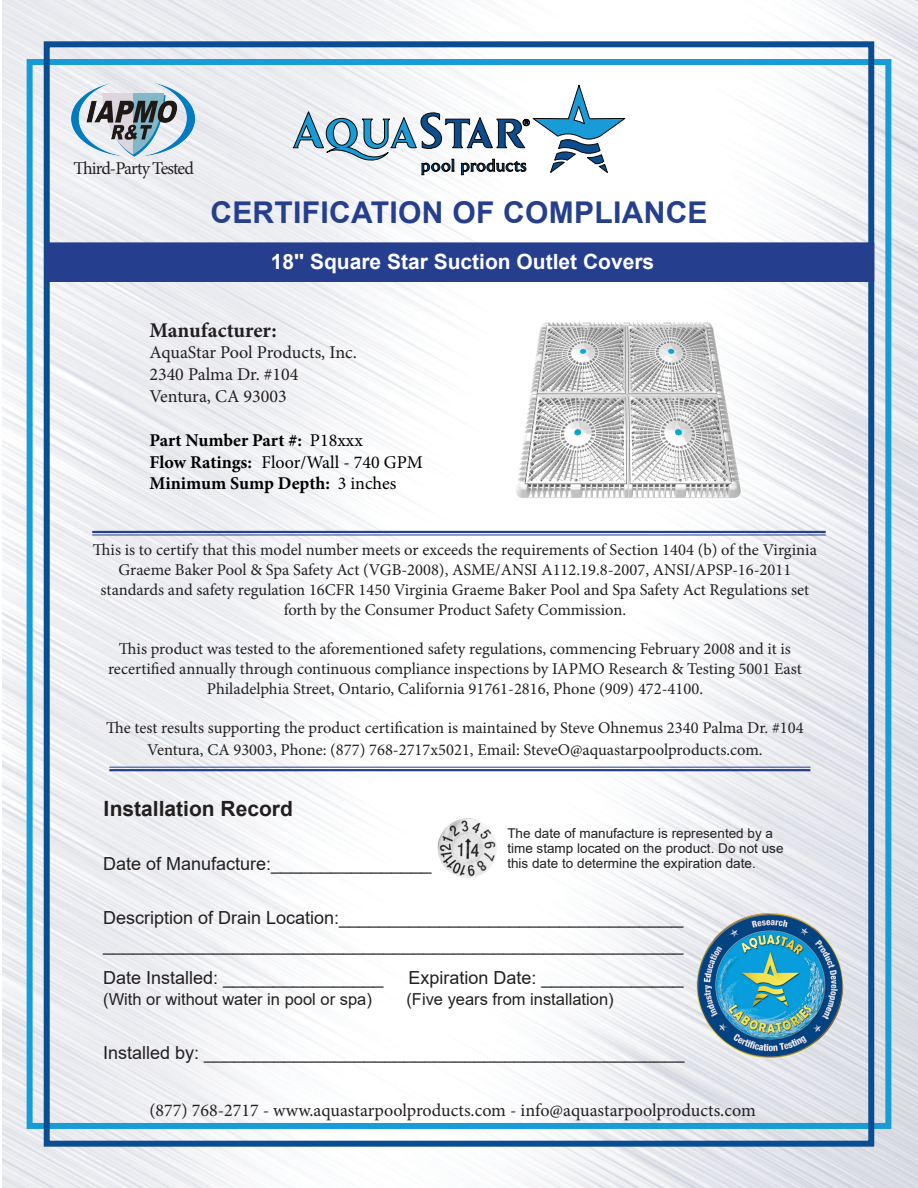
<style>
.page{position:relative;width:918px;height:1188px;background:#fff}
.page>*{position:absolute;margin:0;border:0;box-sizing:border-box;transform-origin:0 0}
.t1{font:700 30px "Arial";letter-spacing:.01em;color:#253f8e}
.t2{font:700 21px "Arial";color:#fff}
.t3{font:700 21px "Arial";color:#231f20}
.t4{font:700 21px "Minion Pro";letter-spacing:-.005em;color:#231f20}
.t5{font:18px "Arial";color:#231f20}
.t6{font:18px "Minion Pro";color:#231f20}
.t7{font:700 18px "Minion Pro";color:#000}
.t8{font:18px "Minion Pro";color:#000}
.t9{font:18px "Minion Pro";letter-spacing:-.055em;color:#231f20}
.t10{font:16.5px/19.8px "Minion Pro";color:#231f20;text-align:center}
.t11{font:16.5px "Arial";color:#231f20}
.t12{font:13.5px/15px "Arial";color:#231f20}
.s1{font-weight:400}
.s2{font-weight:700}
</style>
<div class="page">
<img style="left:3px;top:0;width:915px;height:1188px">
<div style="left:27px;top:59px;width:864px;height:1070px;border:6px solid #189cd8"></div>
<img style="left:71px;top:82px;width:125px;height:75px">
<div style="left:44px;top:41px;width:830px;height:1106px;border:6px solid #0b4d91"></div>
<svg style="left:43px;top:240px;width:834px;height:45px;background:#41589c"></svg>
<div style="left:55px;top:251px;width:811px;height:22px;border:2px solid #253f8e"></div>
<svg style="left:293px;top:85px;width:332px;height:90px"></svg>
<hr style="left:92px;top:531px;width:734px;height:2px;background:#253f8e">
<hr style="left:92px;top:535px;width:734px;height:1px;background:#253f8e">
<hr style="left:109px;top:767px;width:701px;height:1px;background:#253f8e">
<hr style="left:109px;top:769px;width:701px;height:2px;background:#253f8e">
<img style="left:696px;top:912px;width:147px;height:147px">
<img style="left:429px;top:801px;width:77px;height:101px">
<img style="left:514px;top:322px;width:228px;height:177px">
<p class="t9" style="left:74px;top:156px;width:122px">Third-Party Tested</p>
<p class="t1" style="left:210px;top:191px;width:499px">CERTIFICATION OF COMPLIANCE</p>
<p class="t2" style="left:271px;top:247px;width:385px">18'' Square Star Suction Outlet Covers</p>
<p class="t4" style="left:149px;top:315px;width:129px">Manufacturer:</p>
<p class="t6" style="left:149px;top:341px;width:209px">AquaStar Pool Products, Inc.</p>
<p class="t6" style="left:149px;top:362px;width:151px">2340 Palma Dr. #104</p>
<p class="t6" style="left:149px;top:384px;width:139px">Ventura, CA 93003</p>
<p class="t7" style="left:149px;top:428px;width:215px">Part Number Part #: <span class="s1">P18xxx</span></p>
<p class="t8" style="left:149px;top:450px;width:275px"><span class="s2">Flow Ratings:</span> Floor/Wall - 740 GPM</p>
<p class="t7" style="left:149px;top:471px;width:248px">Minimum Sump Depth: <span class="s1">3 inches</span></p>
<p class="t10" style="left:93px;top:540px;width:726px">This is to certify that this model number meets or exceeds the requirements of Section 1404 (b) of the Virginia<br>Graeme Baker Pool &amp; Spa Safety Act (VGB-2008), ASME/ANSI A112.19.8-2007, ANSI/APSP-16-2011</p>
<p class="t10" style="left:101px;top:580px;width:710px">standards and safety regulation 16CFR 1450 Virginia Graeme Baker Pool and Spa Safety Act Regulations set forth by the Consumer Product Safety Commission.</p>
<p class="t10" style="left:119px;top:639px;width:673px">This product was tested to the aforementioned safety regulations, commencing February 2008 and it is</p>
<p class="t10" style="left:108px;top:659px;width:695px">recertified annually through continuous compliance inspections by IAPMO Research &amp; Testing 5001 East<br>Philadelphia Street, Ontario, California 91761-2816, Phone (909) 472-4100.</p>
<p class="t10" style="left:106px;top:717px;width:699px;line-height:21.6px">The test results supporting the product certification is maintained by Steve Ohnemus 2340 Palma Dr. #104<br>Ventura, CA 93003, Phone: (877) 768-2717x5021, Email: SteveO@aquastarpoolproducts.com.</p>
<p class="t3" style="left:104px;top:794px;width:191px">Installation Record</p>
<p class="t12" style="left:507px;top:826px;width:278px">The date of manufacture is represented by a time stamp located on the product. Do not use this date to determine the expiration date.</p>
<p class="t5" style="left:103px;top:851px;width:330px">Date of Manufacture:________________</p>
<p class="t5" style="left:103px;top:905px;width:582px">Description of Drain Location:__________________________________</p>
<p class="t5" style="left:103px;top:932px;width:582px">__________________________________________________________</p>
<p class="t5" style="left:103px;top:965px;width:282px">Date Installed: ________________</p>
<p class="t5" style="left:408px;top:965px;width:277px">Expiration Date: ______________</p>
<p class="t11" style="left:103px;top:988px;width:270px">(With or without water in pool or spa)</p>
<p class="t11" style="left:406px;top:988px;width:209px">(Five years from installation)</p>
<p class="t5" style="left:103px;top:1040px;width:583px">Installed by: ________________________________________________</p>
<p class="t6" style="left:149px;top:1098px;width:608px">(877) 768-2717 - www.aquastarpoolproducts.com - info@aquastarpoolproducts.com</p>
</div>
